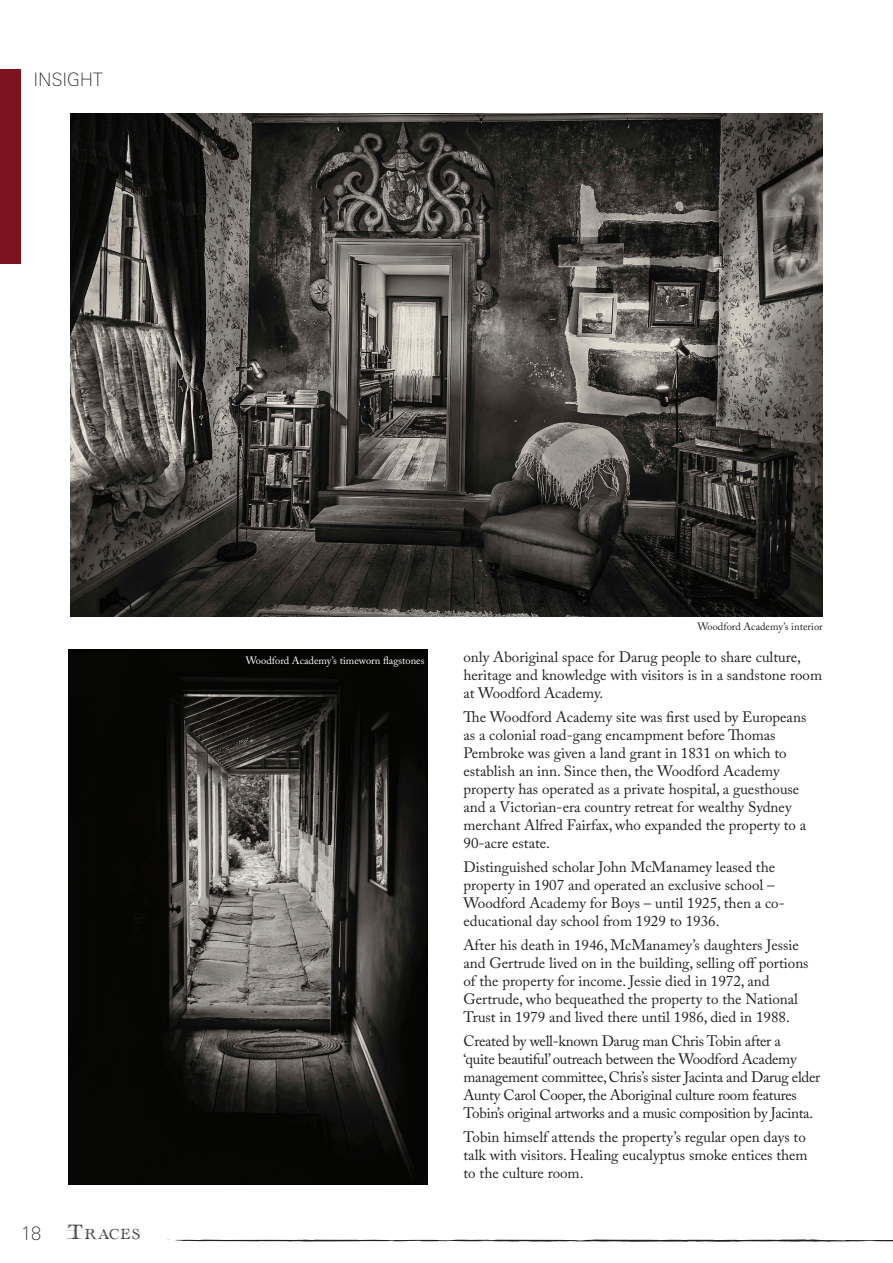
<style>
.page{position:relative;width:893px;height:1263px;background:#fff}
.page>*{position:absolute;margin:0;border:0;box-sizing:border-box;transform-origin:0 0}
.t1{font:100 18.45px "Linotype Univers Basic";color:#231f20}
.t2{font:15px/18px "Adobe Caslon Pro";color:#231f20}
.t3{font:15px/18px "Adobe Caslon Pro";letter-spacing:-.02em;color:#231f20}
.t4{font:12.15px "handwriting draft";letter-spacing:.07em;color:#231f20}
.t5{font:10.5px "Adobe Caslon Pro";color:#fff}
.t6{font:10.5px "Adobe Caslon Pro";color:#231f20}
.s1{font-size:17.25px}
</style>
<div class="page">
<img style="left:70px;top:113px;width:753px;height:503px">
<img style="left:69px;top:650px;width:359px;height:534px">
<svg style="left:167px;top:1239px;width:726px;height:3px;background:#989697"></svg>
<div style="left:0;top:69px;width:21px;height:195px;background:#7c121d"></div>
<p class="t1" style="left:33px;top:69px;width:71px">INSIGHT</p>
<p class="t1" style="left:21px;top:1223px;width:22px">18</p>
<p class="t4" style="left:69px;top:1229px;width:74px"><span class="s1">T</span>RACES</p>
<p class="t5" style="left:246px;top:654px;width:180px">Woodford Academy’s timeworn flagstones</p>
<p class="t6" style="left:697px;top:620px;width:127px">Woodford Academy’s interior</p>
<p class="t2" style="left:463px;top:647px;width:360px">only Aboriginal space for Darug people to share culture, heritage and knowledge with visitors is in a sandstone room at Woodford Academy.</p>
<p class="t2" style="left:463px;top:707px;width:344px">The Woodford Academy site was first used by Europeans as a colonial road-gang encampment before Thomas Pembroke was given a land grant in 1831 on which to establish an inn. Since then, the Woodford Academy property has operated as a private hospital, a guesthouse and a Victorian-era country retreat for wealthy Sydney merchant Alfred Fairfax, who expanded the property to a 90-acre estate.</p>
<p class="t2" style="left:463px;top:857px;width:323px">Distinguished scholar John McManamey leased the property in 1907 and operated an exclusive school – Woodford Academy for Boys – until 1925, then a co&shy;educational day school from 1929 to 1936.</p>
<p class="t2" style="left:463px;top:935px;width:347px">After his death in 1946, McManamey’s daughters Jessie and Gertrude lived on in the building, selling off portions of the property for income. Jessie died in 1972, and Gertrude, who bequeathed the property to the National Trust in 1979 and lived there until 1986, died in 1988.</p>
<p class="t3" style="left:463px;top:1031px;width:358px">Created by well-known Darug man Chris Tobin after a<br>‘quite beautiful’ outreach between the Woodford Academy management committee, Chris’s sister Jacinta and Darug elder Aunty Carol Cooper, the Aboriginal culture room features Tobin’s original artworks and a music composition by Jacinta.</p>
<p class="t2" style="left:463px;top:1127px;width:346px">Tobin himself attends the property’s regular open days to talk with visitors. Healing eucalyptus smoke entices them to the culture room.</p>
</div>
